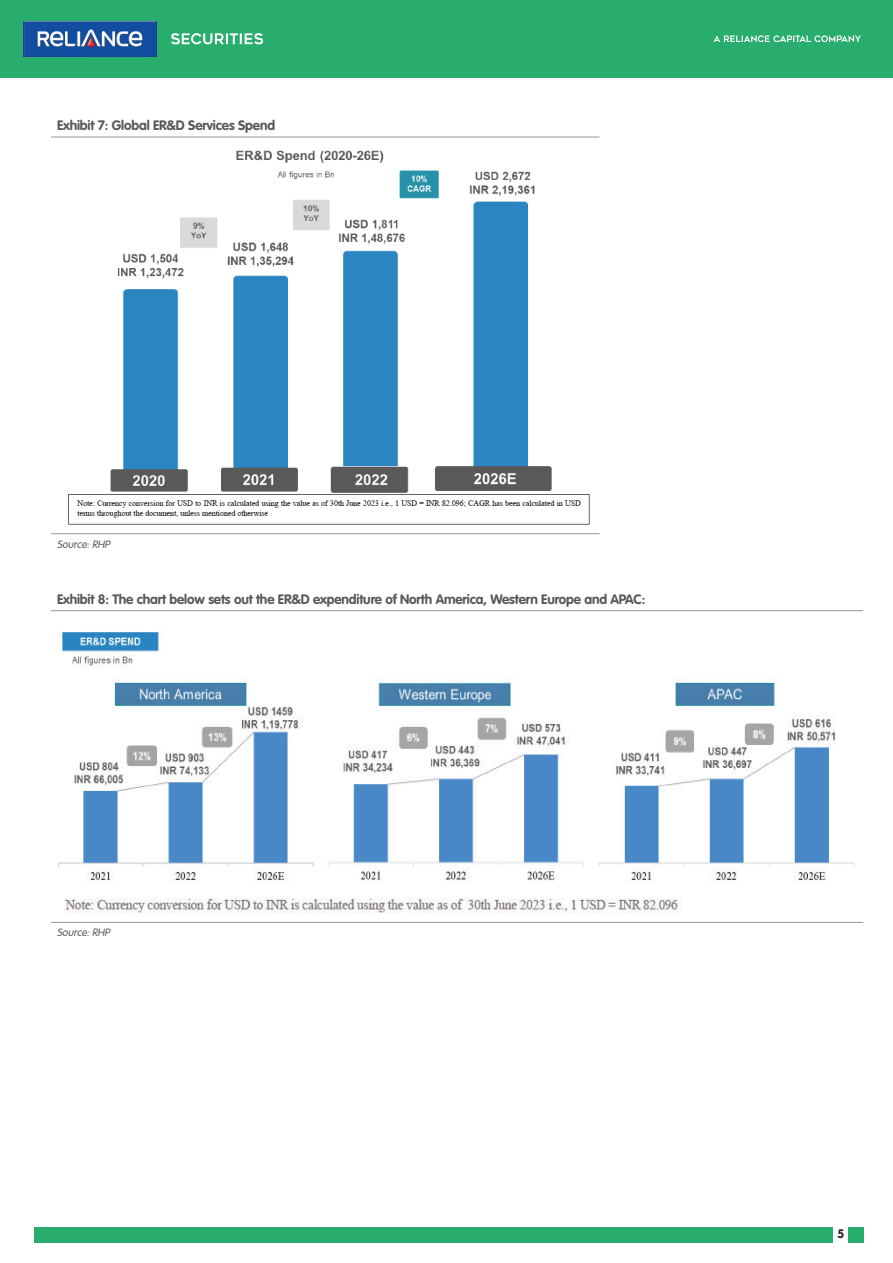
<style>
.page{position:relative;width:893px;height:1263px;background:#fff}
.page>*{position:absolute;margin:0;border:0;box-sizing:border-box;transform-origin:0 0}
.t1{font:700 13.5px "VAG Rounded Std";letter-spacing:-.01em;color:#57585a}
.t2{font:12px "VAG Rounded Bold";color:#231f20}
.t3{font:italic 300 10.5px "VAG Rounded Std";color:#57585a}
</style>
<div class="page">
<div style="left:0;top:0;width:893px;height:78px;background:#28ad6d"></div>
<img style="left:24px;top:22px;width:133px;height:34px">
<svg style="left:171px;top:33px;width:92px;height:11px"></svg>
<svg style="left:713px;top:35px;width:148px;height:7px"></svg>
<div style="left:34px;top:1227px;width:799px;height:15px;background:#28ad6d"></div>
<div style="left:848px;top:1227px;width:15px;height:15px;background:#28ad6d"></div>
<hr style="left:51px;top:137px;width:549px;height:1px;background:#939598">
<hr style="left:51px;top:533px;width:549px;height:1px;background:#939598">
<img style="left:68px;top:150px;width:522px;height:375px">
<hr style="left:51px;top:610px;width:812px;height:1px;background:#939598">
<hr style="left:51px;top:922px;width:812px;height:1px;background:#939598">
<img style="left:58px;top:631px;width:797px;height:282px">
<p class="t1" style="left:57px;top:117px;width:220px">Exhibit 7: Global ER&amp;D Services Spend</p>
<p class="t3" style="left:57px;top:538px;width:57px">Source:RHP</p>
<p class="t1" style="left:57px;top:591px;width:590px">Exhibit 8: The chart below sets out the ER&amp;D expenditure of North America, Western Europe and APAC:</p>
<p class="t3" style="left:57px;top:927px;width:57px">Source:RHP</p>
<p class="t2" style="left:837px;top:1227px;width:8px">5</p>
</div>
